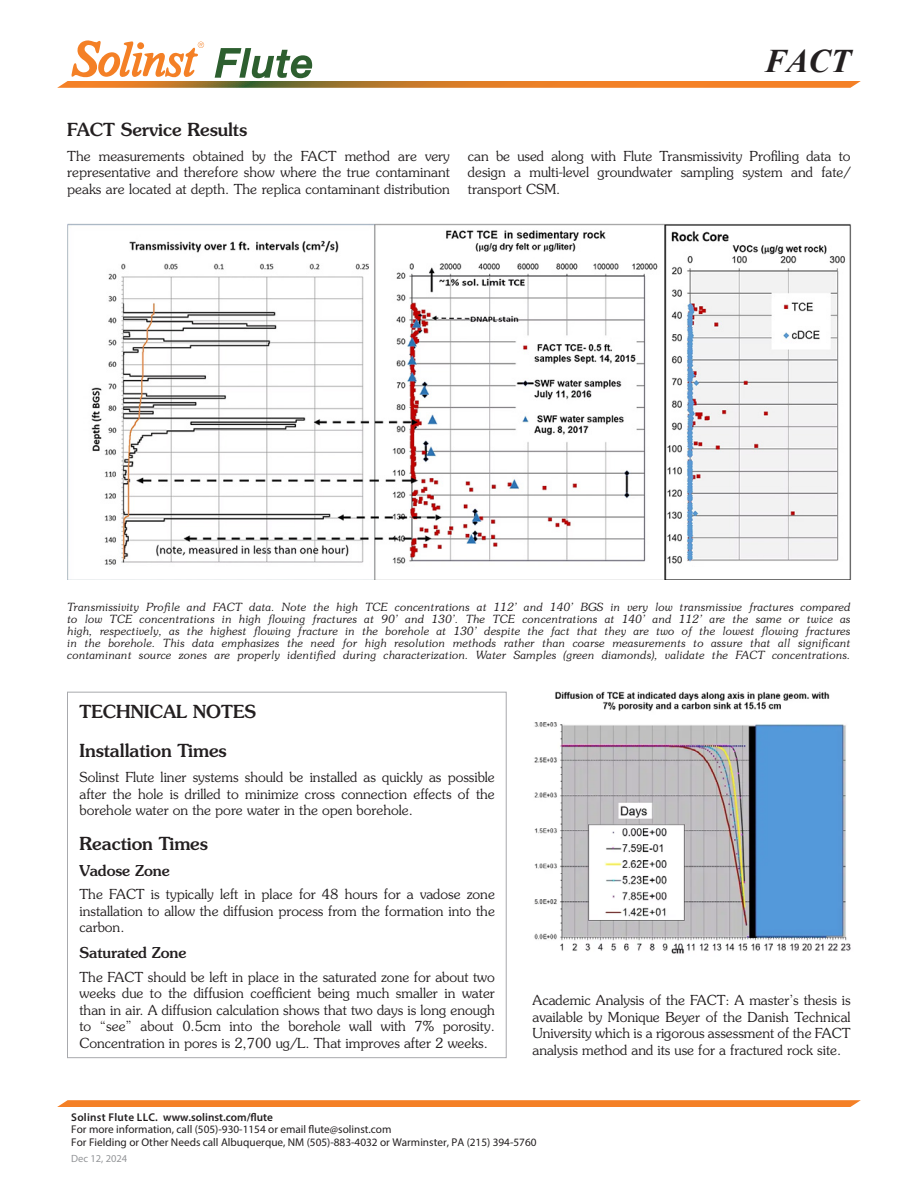
<style>
.page{position:relative;width:918px;height:1188px;background:#fff}
.page>*{position:absolute;margin:0;border:0;box-sizing:border-box;transform-origin:0 0}
.t1{font:italic 700 33px "Times New Roman";color:#231f20}
.Body_Subtitles{font:500 18px "Souvenir Std";color:#231f20}
.Body_Text{font:500 15px "Souvenir Std";color:#231f20}
.Body_Subtitles-2{font:500 15px "Souvenir Std";color:#231f20}
.Body_Text-2{font:300 13.8px/16.5px "Souvenir Std";color:#231f20;text-align:justify}
.Captions{font:italic 300 11.25px/12px "Souvenir Std";color:#231f20;text-align:justify}
.t2{font:11.25px/12.8px "Myriad Pro";color:#231f20}
.t3{font:600 11.25px "Myriad Pro";letter-spacing:.01em;color:#231f20}
.t4{font:10.5px "Myriad Pro";color:#939598}
</style>
<div class="page">
<svg style="left:57px;top:1100px;width:804px;height:7px;background:#f4852e"></svg>
<svg style="left:57px;top:40px;width:804px;height:48px"></svg>
<img style="left:67px;top:223px;width:785px;height:357px">
<img style="left:534px;top:691px;width:317px;height:263px">
<h1 class="t1" style="left:764px;top:38px;width:88px">FACT</h1>
<p class="Body_Subtitles" style="left:67px;top:118px;width:181px">FACT Service Results</p>
<p class="Body_Text-2" style="left:67px;top:148px;width:384px">The measurements obtained by the FACT method are very representative and therefore show where the true contaminant peaks are located at depth. The replica contaminant distribution</p>
<p class="Body_Text-2" style="left:468px;top:148px;width:384px">can be used along with Flute Transmissivity Profiling data to design a multi-level groundwater sampling system and fate/ transport CSM.</p>
<p class="Captions" style="left:67px;top:601px;width:785px">Transmissivity Profile and FACT data. Note the high TCE concentrations at 112’ and 140’ BGS in very low transmissive fractures compared to low TCE concentrations in high flowing fractures at 90’ and 130’. The TCE concentrations at 140’ and 112’ are the same or twice as high, respectively, as the highest flowing fracture in the borehole at 130’ despite the fact that they are two of the lowest flowing fractures in the borehole. This data emphasizes the need for high resolution methods rather than coarse measurements to assure that all significant contaminant source zones are properly identified during characterization. Water Samples (green diamonds), validate the FACT concentrations.</p>
<p class="Body_Subtitles" style="left:80px;top:701px;width:178px">TECHNICAL NOTES</p>
<p class="Body_Subtitles" style="left:80px;top:740px;width:149px">Installation Times</p>
<p class="Body_Text-2" style="left:80px;top:769px;width:417px">Solinst Flute liner systems should be installed as quickly as possible after the hole is drilled to minimize cross connection effects of the borehole water on the pore water in the open borehole.</p>
<p class="Body_Subtitles" style="left:80px;top:832px;width:130px">Reaction Times</p>
<p class="Body_Subtitles-2" style="left:80px;top:861px;width:92px">Vadose Zone</p>
<p class="Body_Text-2" style="left:80px;top:886px;width:417px">The FACT is typically left in place for 48 hours for a vadose zone installation to allow the diffusion process from the formation into the carbon.</p>
<p class="Body_Text" style="left:80px;top:944px;width:108px">Saturated Zone</p>
<p class="Body_Text-2" style="left:80px;top:969px;width:417px">The FACT should be left in place in the saturated zone for about two weeks due to the diffusion coefficient being much smaller in water than in air. A diffusion calculation shows that two days is long enough to “see” about 0.5cm into the borehole wall with 7% porosity.<br>Concentration in pores is 2,700 ug/L. That improves after 2 weeks.</p>
<p class="Body_Text-2" style="left:532px;top:992px;width:320px">Academic Analysis of the FACT: A master’s thesis is available by Monique Beyer of the Danish Technical University which is a rigorous assessment of the FACT analysis method and its use for a fractured rock site.</p>
<p class="t3" style="left:71px;top:1110px;width:203px">Solinst Flute LLC. www.solinst.com/flute</p>
<p class="t2" style="left:71px;top:1123px;width:467px">For more information, call (505)-930-1154 or email flute@solinst.com<br>For Fielding or Other Needs call Albuquerque, NM (505)-883-4032 or Warminster, PA (215) 394-5760</p>
<p class="t4" style="left:71px;top:1152px;width:57px">Dec 12, 2024</p>
</div>
